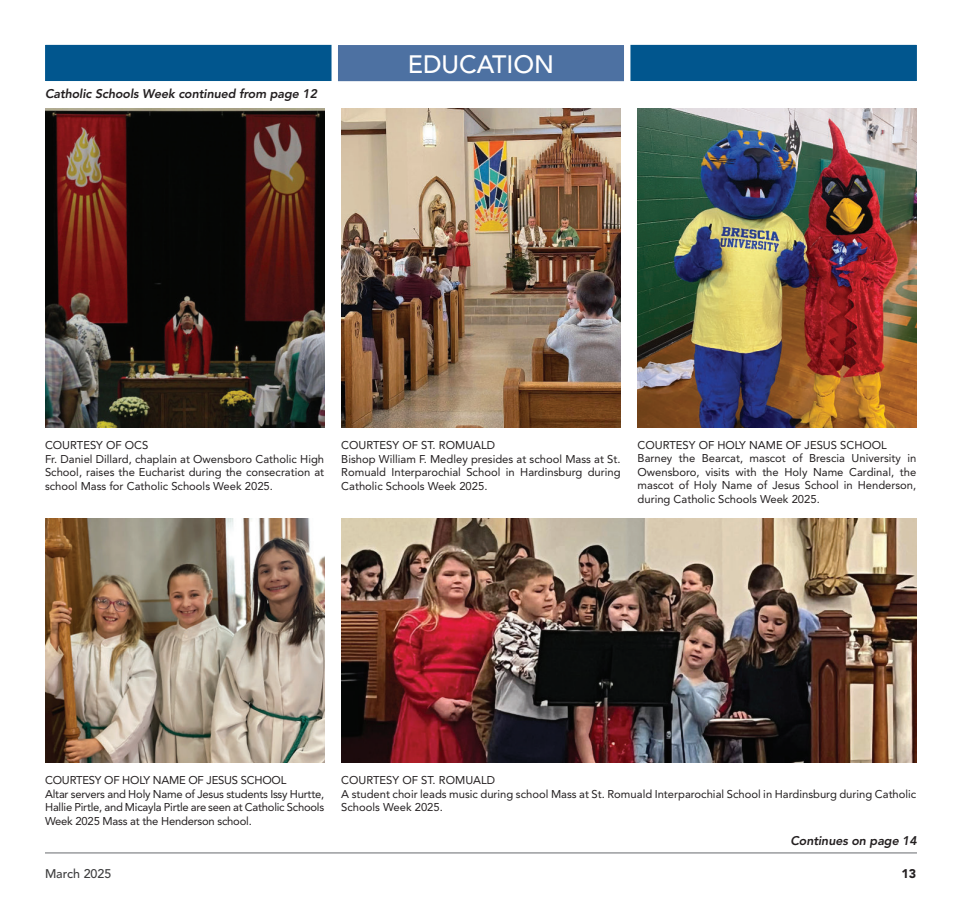
<style>
.page{position:relative;width:962px;height:923px;background:#fff}
.page>*{position:absolute;margin:0;border:0;box-sizing:border-box;transform-origin:0 0}
.t1{font:500 25px "Avenir LT Std";color:#fff}
.t2{font:italic 800 12.5px "Avenir LT Std";letter-spacing:-.01em;color:#231f20}
.t3{font:500 12.5px "Avenir LT Std";color:#3e3e3f}
.t4{font:900 12.5px "Avenir LT Std";color:#231f20}
.t5{font:11.25px/13.5px "Avenir LT Std";color:#231f20}
.t6{font:11.25px/13.5px "Avenir LT Std";letter-spacing:-.02em;color:#231f20}
</style>
<div class="page">
<hr style="left:45px;top:852px;width:872px;height:1px;background:#939598">
<div style="left:45px;top:44px;width:872px;height:37px;background:#01568e"></div>
<svg style="left:329px;top:44px;width:304px;height:38px"></svg>
<img style="left:638px;top:108px;width:279px;height:320px">
<img style="left:341px;top:108px;width:280px;height:320px">
<img style="left:45px;top:108px;width:279px;height:320px">
<img style="left:341px;top:519px;width:576px;height:244px">
<img style="left:45px;top:519px;width:279px;height:244px">
<p class="t2" style="left:45px;top:88px;width:274px">Catholic Schools Week continued from page 12</p>
<h1 class="t1" style="left:360px;top:49px;width:242px">UPCOMING EVENTS</h1>
<h1 class="t1" style="left:408px;top:50px;width:148px">EDUCATION</h1>
<p class="t5" style="left:45px;top:438px;width:281px">COURTESY OF OCS<br>Fr. Daniel Dillard, chaplain at Owensboro Catholic High School, raises the Eucharist during the consecration at school Mass for Catholic Schools Week 2025.</p>
<p class="t5" style="left:341px;top:438px;width:281px">COURTESY OF ST. ROMUALD<br>Bishop William F. Medley presides at school Mass at St.<br>Romuald Interparochial School in Hardinsburg during Catholic Schools Week 2025.</p>
<p class="t5" style="left:637px;top:438px;width:280px">COURTESY OF HOLY NAME OF JESUS SCHOOL Barney the Bearcat, mascot of Brescia University in Owensboro, visits with the Holy Name Cardinal, the mascot of Holy Name of Jesus School in Henderson, during Catholic Schools Week 2025.</p>
<p class="t6" style="left:45px;top:773px;width:281px">COURTESY OF HOLY NAME OF JESUS SCHOOL<br>Altar servers and Holy Name of Jesus students Issy Hurtte, Hallie Pirtle, and Micayla Pirtle are seen at Catholic Schools Week 2025 Mass at the Henderson school.</p>
<p class="t5" style="left:341px;top:773px;width:577px">COURTESY OF ST. ROMUALD<br>A student choir leads music during school Mass at St. Romuald Interparochial School in Hardinsburg during Catholic<br>Schools Week 2025.</p>
<p class="t2" style="left:790px;top:835px;width:128px">Continues on page 14</p>
<p class="t3" style="left:45px;top:866px;width:68px">March 2025</p>
<p class="t4" style="left:901px;top:868px;width:16px">13</p>
</div>
